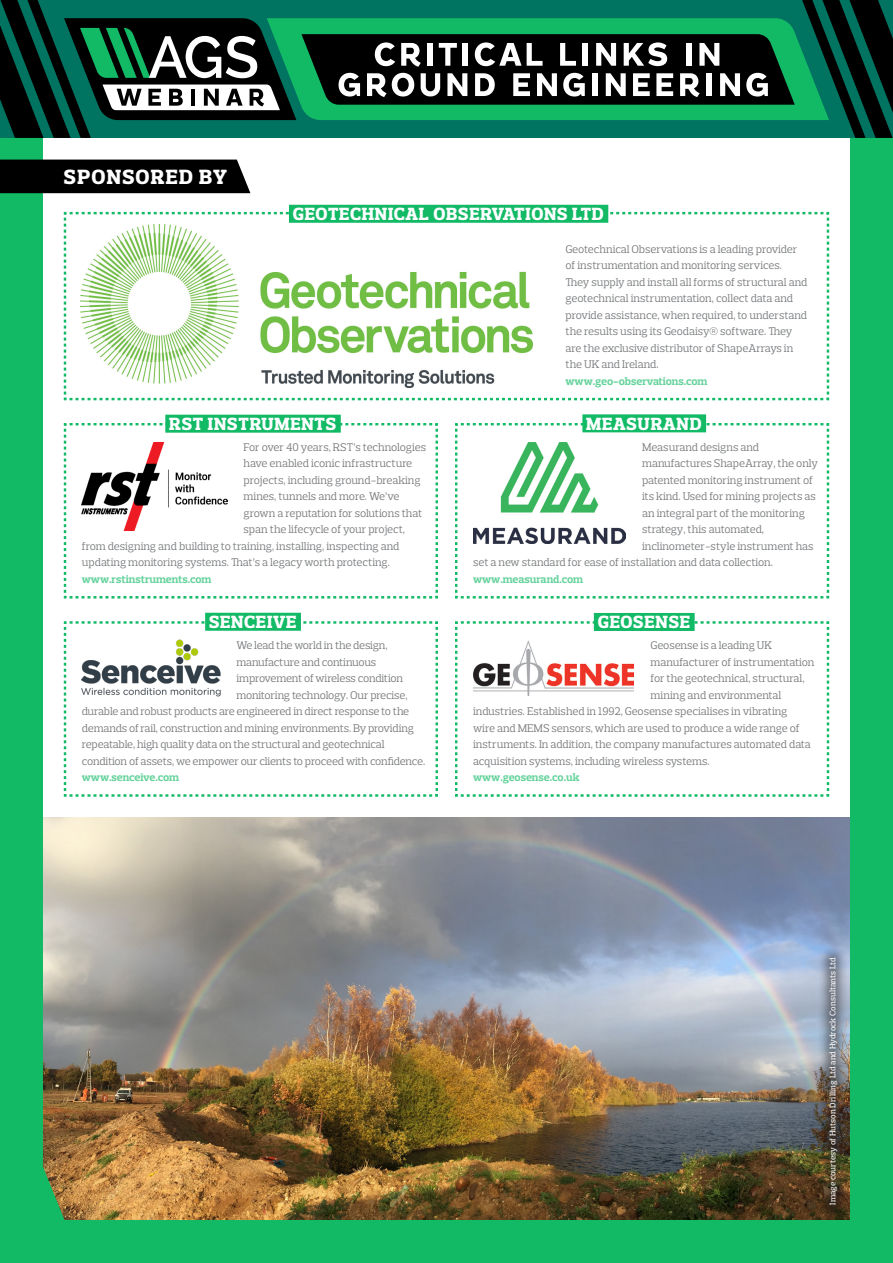
<style>
.page{position:relative;width:893px;height:1263px;background:#fff}
.page>*{position:absolute;margin:0;border:0;box-sizing:border-box;transform-origin:0 0}
.t1{font:800 21px "Prelo Slab";letter-spacing:.055em;color:#fff}
.t2{font:800 18px "Prelo Slab";letter-spacing:.045em;color:#fff}
.t3{font:11.25px/16.5px "Prelo Slab";letter-spacing:-.01em;color:#76787b}
.t4{font:700 11.25px "Prelo Slab";color:#65d29c}
.t5{font:500 8.25px "Prelo Slab";letter-spacing:.005em;color:#fff}
</style>
<div class="page">
<img style="left:42px;top:817px;width:808px;height:403px">
<div style="left:0;top:2px;width:42px;height:1261px;background:#12ba66"></div>
<div style="left:850px;top:0;width:43px;height:1258px;background:#12ba66"></div>
<div style="left:0;top:1220px;width:893px;height:43px;background:#12ba66"></div>
<img style="left:42px;top:1060px;width:38px;height:160px">
<div style="left:816px;top:945px;width:34px;height:273px;background:#231f20;opacity:.5"></div>
<svg style="left:0;top:0;width:795px;height:138px"></svg>
<svg style="left:802px;top:0;width:91px;height:138px"></svg>
<svg style="left:63px;top:211px;width:767px;height:190px"></svg>
<svg style="left:63px;top:423px;width:375px;height:176px"></svg>
<svg style="left:63px;top:621px;width:375px;height:176px"></svg>
<svg style="left:455px;top:422px;width:375px;height:177px"></svg>
<svg style="left:455px;top:620px;width:375px;height:177px"></svg>
<div style="left:165px;top:415px;width:176px;height:18px;background:#12ba66"></div>
<div style="left:205px;top:613px;width:96px;height:18px;background:#12ba66"></div>
<div style="left:582px;top:414px;width:124px;height:18px;background:#12ba66"></div>
<div style="left:594px;top:613px;width:101px;height:18px;background:#12ba66"></div>
<img style="left:473px;top:442px;width:152px;height:101px">
<img style="left:473px;top:641px;width:161px;height:55px">
<img style="left:64px;top:634px;width:172px;height:64px">
<img style="left:82px;top:442px;width:146px;height:88px">
<img style="left:81px;top:225px;width:451px;height:163px">
<div style="left:0;top:160px;width:250px;height:33px;background:#000"></div>
<div style="left:289px;top:205px;width:319px;height:18px;background:#12ba66"></div>
<p class="t1" style="left:64px;top:164px;width:164px">SPONSORED BY</p>
<p class="t2" style="left:293px;top:203px;width:312px">GEOTECHNICAL OBSERVATIONS LTD</p>
<p class="t3" style="left:566px;top:241px;width:243px">Geotechnical Observations is a leading provider of instrumentation and monitoring services.<br>They supply and install all forms of structural and geotechnical instrumentation, collect data and provide assistance, when required, to understand the results using its Geodaisy® software. They are the exclusive distributor of ShapeArrays in the UK and Ireland.</p>
<p class="t4" style="left:566px;top:374px;width:144px">www.geo-observations.com</p>
<p class="t2" style="left:169px;top:413px;width:169px">RST INSTRUMENTS</p>
<p class="t3" style="left:244px;top:439px;width:184px">For over 40 years, RST’s technologies</p>
<p class="t3" style="left:244px;top:455px;width:170px">have enabled iconic infrastructure</p>
<p class="t3" style="left:244px;top:472px;width:179px">projects, including ground-breaking</p>
<p class="t3" style="left:244px;top:488px;width:157px">mines, tunnels and more. We’ve</p>
<p class="t3" style="left:244px;top:505px;width:180px">grown a reputation for solutions that</p>
<p class="t3" style="left:244px;top:521px;width:163px">span the lifecycle of your project,</p>
<p class="t3" style="left:82px;top:538px;width:319px">from designing and building to training, installing, inspecting and</p>
<p class="t3" style="left:82px;top:554px;width:310px">updating monitoring systems. That’s a legacy worth protecting.</p>
<p class="t4" style="left:82px;top:572px;width:131px">www.rstinstruments.com</p>
<p class="t2" style="left:209px;top:611px;width:89px">SENCEIVE</p>
<p class="t3" style="left:236px;top:637px;width:153px">We lead the world in the design,</p>
<p class="t3" style="left:236px;top:654px;width:141px">manufacture and continuous</p>
<p class="t3" style="left:236px;top:670px;width:168px">improvement of wireless condition</p>
<p class="t3" style="left:236px;top:687px;width:173px">monitoring technology. Our precise,</p>
<p class="t3" style="left:82px;top:703px;width:329px">durable and robust products are engineered in direct response to the</p>
<p class="t3" style="left:82px;top:720px;width:334px">demands of rail, construction and mining environments. By providing</p>
<p class="t3" style="left:82px;top:736px;width:304px">repeatable, high quality data on the structural and geotechnical</p>
<p class="t3" style="left:82px;top:753px;width:345px">condition of assets, we empower our clients to proceed with confidence.</p>
<p class="t4" style="left:82px;top:770px;width:99px">www.senceive.com</p>
<p class="t2" style="left:586px;top:413px;width:117px">MEASURAND</p>
<p class="t3" style="left:642px;top:439px;width:119px">Measurand designs and</p>
<p class="t3" style="left:642px;top:455px;width:177px">manufactures ShapeArray, the only</p>
<p class="t3" style="left:642px;top:472px;width:172px">patented monitoring instrument of</p>
<p class="t3" style="left:642px;top:488px;width:175px">its kind. Used for mining projects as</p>
<p class="t3" style="left:642px;top:505px;width:164px">an integral part of the monitoring</p>
<p class="t3" style="left:642px;top:521px;width:124px">strategy, this automated,</p>
<p class="t3" style="left:642px;top:538px;width:173px">inclinometer-style instrument has</p>
<p class="t3" style="left:473px;top:554px;width:301px">set a new standard for ease of installation and data collection.</p>
<p class="t4" style="left:473px;top:572px;width:112px">www.measurand.com</p>
<p class="t2" style="left:598px;top:611px;width:94px">GEOSENSE</p>
<p class="t3" style="left:651px;top:637px;width:123px">Geosense is a leading UK</p>
<p class="t3" style="left:651px;top:654px;width:165px">manufacturer of instrumentation</p>
<p class="t3" style="left:651px;top:670px;width:155px">for the geotechnical, structural,</p>
<p class="t3" style="left:651px;top:687px;width:132px">mining and environmental</p>
<p class="t3" style="left:473px;top:703px;width:316px">industries. Established in 1992, Geosense specialises in vibrating</p>
<p class="t3" style="left:473px;top:720px;width:328px">wire and MEMS sensors, which are used to produce a wide range of</p>
<p class="t3" style="left:473px;top:736px;width:339px">instruments. In addition, the company manufactures automated data</p>
<p class="t3" style="left:473px;top:753px;width:238px">acquisition systems, including wireless systems.</p>
<p class="t4" style="left:473px;top:770px;width:108px">www.geosense.co.uk</p>
<p class="t5" style="left:827px;top:1205px;width:249px;rotate:-90deg">Image courtesy of Hutson Drilling Ltd and Hydrock Consultants Ltd</p>
</div>
